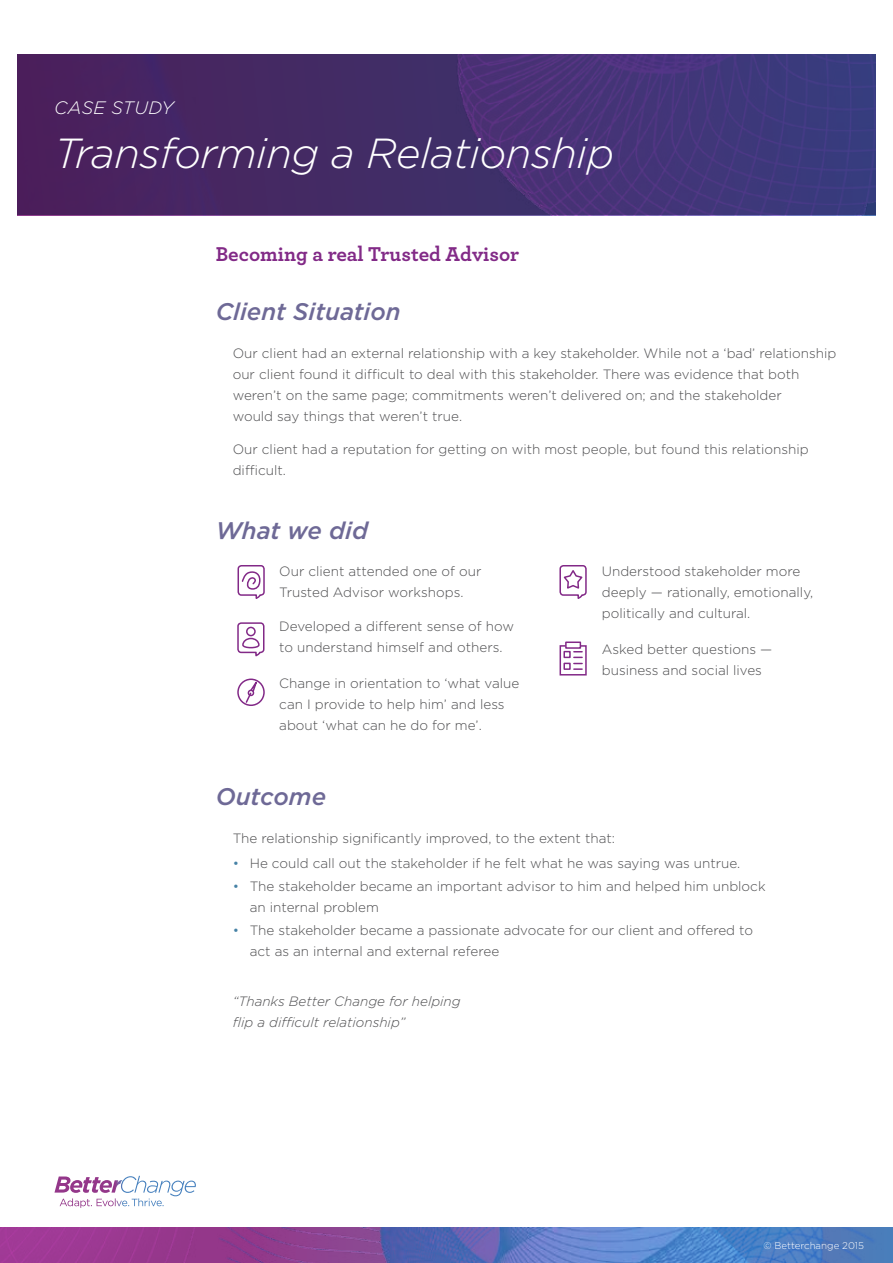
<style>
.page{position:relative;width:893px;height:1263px;background:#fff}
.page>*{position:absolute;margin:0;border:0;box-sizing:border-box;transform-origin:0 0}
.t1{font:italic 300 42px "Gotham";letter-spacing:-.01em;color:#fff}
.t2{font:italic 500 24px "Gotham";color:#6e6996}
.t3{font:700 21px "Archer";color:#822a87}
.t4{font:italic 300 18px "Gotham HTF";letter-spacing:.025em;color:#fff}
.t5{font:300 13.5px/21px "Gotham HTF";color:#4d4d4f}
.t6{font:italic 300 13.5px/21px "Gotham";color:#4d4d4f}
.t7{font:300 9.75px "Gotham HTF";color:#fff}
.s1{color:#4682a6}
</style>
<div class="page">
<img style="left:423px;top:1228px;width:470px;height:35px">
<img style="left:0;top:681px;width:423px;height:582px">
<svg style="left:17px;top:54px;width:859px;height:161px;background:#442e6d"></svg>
<svg style="left:54px;top:1176px;width:142px;height:20px"></svg>
<svg style="left:559px;top:644px;width:28px;height:32px"></svg>
<div style="left:563px;top:663px;width:8px;height:7px;border:2px solid #822987"></div>
<div style="left:563px;top:651px;width:8px;height:7px;border:2px solid #822987"></div>
<div style="left:565px;top:641px;width:16px;height:8px;border:2px solid #822987"></div>
<svg style="left:237px;top:565px;width:28px;height:34px"></svg>
<div style="left:237px;top:678px;width:28px;height:28px;border:2px solid #822987;border-radius:50%"></div>
<svg style="left:244px;top:678px;width:17px;height:26px"></svg>
<svg style="left:237px;top:622px;width:28px;height:35px"></svg>
<svg style="left:559px;top:565px;width:28px;height:34px"></svg>
<h3 class="t4" style="left:54px;top:98px;width:121px">CASE STUDY</h3>
<h1 class="t1" style="left:54px;top:126px;width:562px">Transforming a Relationship</h1>
<h3 class="t3" style="left:216px;top:238px;width:305px">Becoming a real Trusted Advisor</h3>
<h2 class="t2" style="left:216px;top:295px;width:187px">Client Situation</h2>
<p class="t5" style="left:233px;top:342px;width:605px">Our client had an external relationship with a key stakeholder. While not a ‘bad’ relationship our client found it difficult to deal with this stakeholder. There was evidence that both weren’t on the same page; commitments weren’t delivered on; and the stakeholder<br>would say things that weren’t true.</p>
<p class="t5" style="left:233px;top:439px;width:578px">Our client had a reputation for getting on with most people, but found this relationship difficult.</p>
<h2 class="t2" style="left:216px;top:515px;width:154px">What we did</h2>
<p class="t5" style="left:279px;top:560px;width:204px">Our client attended one of our<br>Trusted Advisor workshops.</p>
<p class="t5" style="left:602px;top:560px;width:213px">Understood stakeholder more deeply — rationally, emotionally, politically and cultural.</p>
<p class="t5" style="left:279px;top:616px;width:236px">Developed a different sense of how to understand himself and others.</p>
<p class="t5" style="left:602px;top:638px;width:172px">Asked better questions — business and social lives</p>
<p class="t5" style="left:279px;top:672px;width:241px">Change in orientation to ‘what value can I provide to help him’ and less about ‘what can he do for me’.</p>
<h2 class="t2" style="left:216px;top:780px;width:112px">Outcome</h2>
<p class="t5" style="left:233px;top:827px;width:384px">The relationship significantly improved, to the extent that:</p>
<p class="t5" style="left:233px;top:852px;width:509px"><span class="s1">•</span> He could call out the stakeholder if he felt what he was saying was untrue.</p>
<p class="t5" style="left:250px;top:876px;width:517px;text-indent:-17px"><span class="s1">•</span> The stakeholder became an important advisor to him and helped him unblock an internal problem</p>
<p class="t5" style="left:250px;top:920px;width:505px;text-indent:-17px"><span class="s1">•</span> The stakeholder became a passionate advocate for our client and offered to act as an internal and external referee</p>
<p class="t6" style="left:233px;top:990px;width:229px">“Thanks Better Change for helping flip a difficult relationship”</p>
<p class="t7" style="left:763px;top:1240px;width:102px">© Betterchange 2015</p>
</div>
